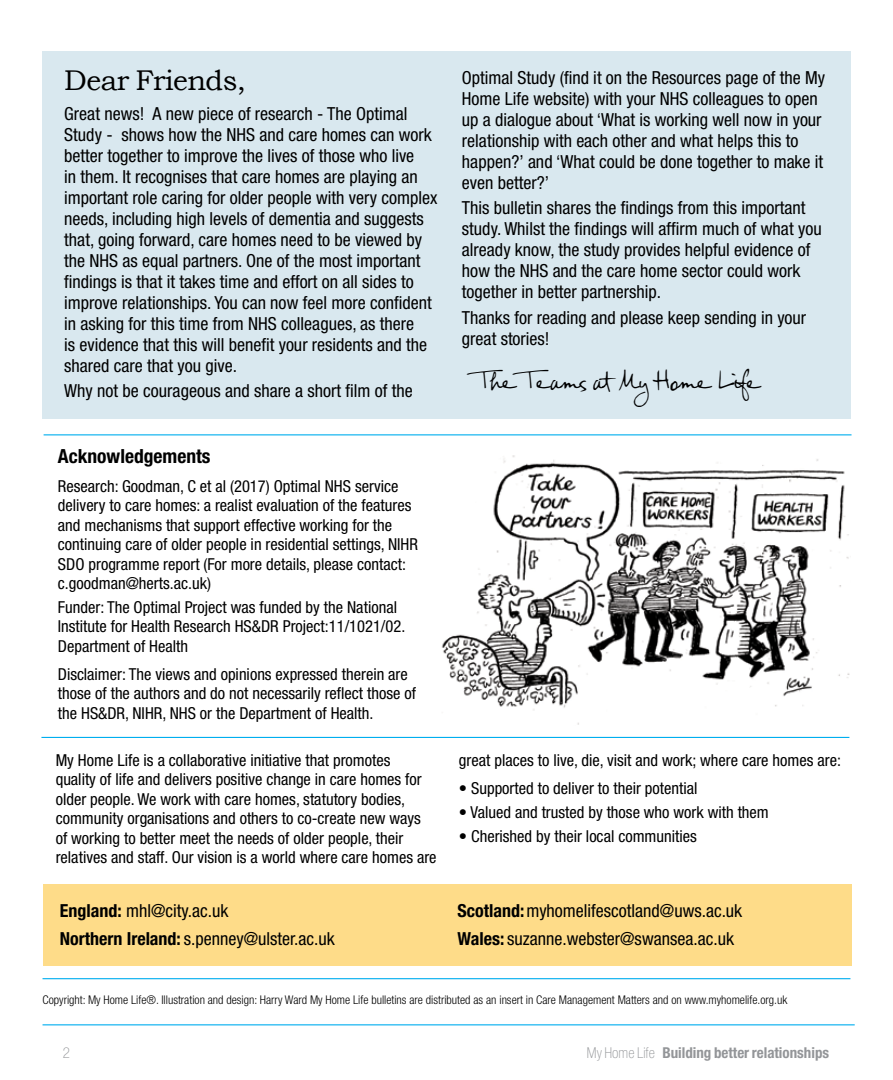
<style>
.page{position:relative;width:893px;height:1080px;background:#fff}
.page>*{position:absolute;margin:0;border:0;box-sizing:border-box;transform-origin:0 0}
.t1{font:28.5px "Bookman Old Style";letter-spacing:-.02em;color:#000}
.t2{font:19.5px "FG Rebecca Script";letter-spacing:-.01em;color:#000}
.t3{font:700 condensed 19.5px "Helvetica Neue";color:#000}
.t4{font:condensed 18px/21px "Helvetica Neue";color:#000}
.t5{font:condensed 16.5px/19.5px "Helvetica Neue";color:#000}
.t6{font:700 condensed 15px "Helvetica Neue";color:#939598}
.t7{font:100 condensed 15px "Helvetica Neue";color:#939598}
.t8{font:300 condensed 12px "Helvetica Neue";color:#000}
.s1{font-weight:300}
.s2{font-weight:700}
.s3{font-weight:100}
</style>
<div class="page">
<img style="left:441px;top:455px;width:409px;height:270px">
<div style="left:44px;top:884px;width:808px;height:81px;background:#fedc89"></div>
<div style="left:43px;top:51px;width:807px;height:367px;background:#d9e8ef"></div>
<hr style="left:44px;top:434px;width:807px;height:1px;background:#00aeef">
<hr style="left:41px;top:737px;width:808px;height:1px;background:#00aeef">
<hr style="left:43px;top:978px;width:807px;height:1px;background:#00aeef">
<hr style="left:43px;top:1024px;width:812px;height:1px;background:#00aeef">
<h1 class="t1" style="left:64px;top:64px;width:183px">Dear Friends,</h1>
<p class="t4" style="left:64px;top:103px;width:375px">Great news! A new piece of research - The Optimal Study - shows how the NHS and care homes can work better together to improve the lives of those who live<br>in them. It recognises that care homes are playing an important role caring for older people with very complex needs, including high levels of dementia and suggests that, going forward, care homes need to be viewed by the NHS as equal partners. One of the most important findings is that it takes time and effort on all sides to improve relationships. You can now feel more confident in asking for this time from NHS colleagues, as there<br>is evidence that this will benefit your residents and the shared care that you give.</p>
<p class="t4" style="left:64px;top:380px;width:350px">Why not be courageous and share a short film of the</p>
<p class="t4" style="left:462px;top:67px;width:365px">Optimal Study (find it on the Resources page of the My Home Life website) with your NHS colleagues to open up a dialogue about ‘What is working well now in your relationship with each other and what helps this to happen?’ and ‘What could be done together to make it even better?’</p>
<p class="t4" style="left:462px;top:197px;width:361px">This bulletin shares the findings from this important study. Whilst the findings will affirm much of what you already know, the study provides helpful evidence of how the NHS and the care home sector could work together in better partnership.</p>
<p class="t4" style="left:462px;top:307px;width:346px">Thanks for reading and please keep sending in your great stories!</p>
<p class="t2" style="left:478px;top:370px;width:285px">The Teams at My Home Life</p>
<p class="t3" style="left:58px;top:445px;width:154px">Acknowledgements</p>
<p class="t5" style="left:58px;top:476px;width:362px">Research: Goodman, C et al (2017) Optimal NHS service delivery to care homes: a realist evaluation of the features and mechanisms that support effective working for the continuing care of older people in residential settings, NIHR SDO programme report (For more details, please contact: c.goodman@herts.ac.uk)</p>
<p class="t5" style="left:58px;top:597px;width:349px">Funder: The Optimal Project was funded by the National<br>Institute for Health Research HS&amp;DR Project:11/1021/02.<br>Department of Health</p>
<p class="t5" style="left:58px;top:664px;width:360px">Disclaimer: The views and opinions expressed therein are those of the authors and do not necessarily reflect those of the HS&amp;DR, NIHR, NHS or the Department of Health.</p>
<p class="t5" style="left:56px;top:750px;width:382px">My Home Life is a collaborative initiative that promotes<br>quality of life and delivers positive change in care homes for older people. We work with care homes, statutory bodies, community organisations and others to co-create new ways of working to better meet the needs of older people, their relatives and staff. Our vision is a world where care homes are</p>
<p class="t5" style="left:459px;top:750px;width:384px">great places to live, die, visit and work; where care homes are:</p>
<p class="t5" style="left:459px;top:778px;width:240px">• Supported to deliver to their potential</p>
<p class="t5" style="left:459px;top:802px;width:311px">• Valued and trusted by those who work with them</p>
<p class="t5" style="left:459px;top:826px;width:239px"><span class="s1">•</span> Cherished by their local communities</p>
<p class="t4" style="left:60px;top:897px;width:277px;line-height:27.5px"><span class="s2">England:</span> mhl@city.ac.uk<br><span class="s2">Northern Ireland:</span> s.penney@ulster.ac.uk</p>
<p class="t4" style="left:457px;top:897px;width:286px;line-height:27.5px"><span class="s2">Scotland:</span> myhomelifescotland@uws.ac.uk<br><span class="s2">Wales:</span> suzanne.webster@swansea.ac.uk</p>
<p class="t8" style="left:43px;top:993px;width:746px">Copyright: My Home Life®. Illustration and design: Harry Ward My Home Life bulletins are distributed as an insert in Care Management Matters and on www.myhomelife.org.uk</p>
<p class="t7" style="left:63px;top:1044px;width:9px">2</p>
<p class="t6" style="left:587px;top:1043px;width:244px"><span class="s3">My Home Life</span> Building better relationships</p>
</div>
